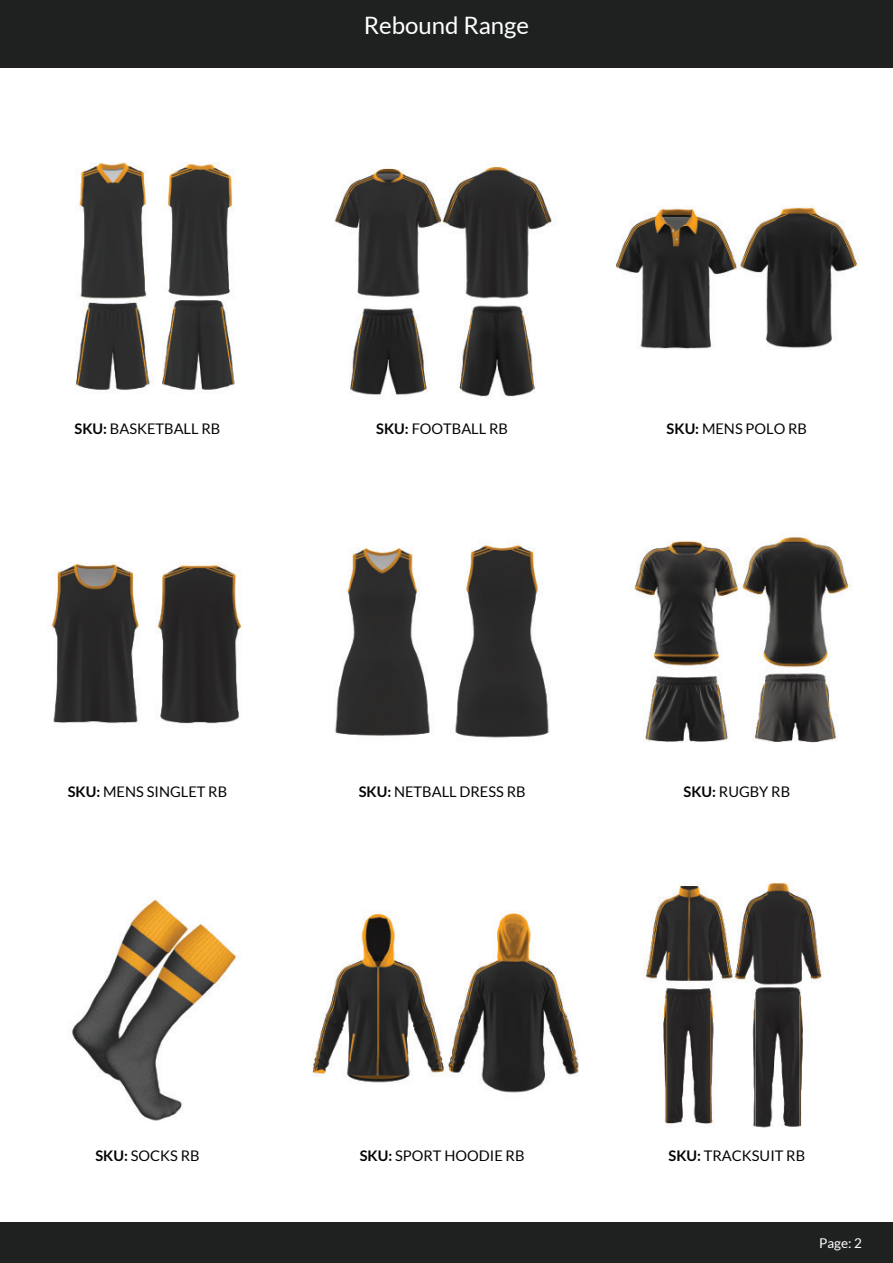
<style>
.page{position:relative;width:893px;height:1263px;background:#fff}
.page>*{position:absolute;margin:0;border:0;box-sizing:border-box;transform-origin:0 0}
.t1{font:24px "Lato";color:#fff}
.t2{font:14.7px "Lato";color:#040503}
.t3{font:13.5px "Lato";color:#fff}
.s1{font-weight:700}
</style>
<div class="page">
<img style="left:76px;top:162px;width:159px;height:228px">
<img style="left:334px;top:167px;width:220px;height:230px">
<img style="left:616px;top:205px;width:243px;height:144px">
<img style="left:51px;top:563px;width:191px;height:161px">
<img style="left:335px;top:544px;width:214px;height:194px">
<img style="left:632px;top:537px;width:218px;height:206px">
<img style="left:72px;top:899px;width:165px;height:222px">
<img style="left:312px;top:913px;width:267px;height:180px">
<img style="left:644px;top:883px;width:178px;height:245px">
<div style="left:0;top:0;width:893px;height:68px;background:#1f2020"></div>
<div style="left:0;top:1222px;width:893px;height:41px;background:#1f2020"></div>
<h1 class="t1" style="left:364px;top:12px;width:167px">Rebound Range</h1>
<p class="t2" style="left:75px;top:420px;width:147px"><span class="s1">SKU:</span> BASKETBALL RB</p>
<p class="t2" style="left:376px;top:420px;width:133px"><span class="s1">SKU:</span> FOOTBALL RB</p>
<p class="t2" style="left:667px;top:420px;width:142px"><span class="s1">SKU:</span> MENS POLO RB</p>
<p class="t2" style="left:68px;top:784px;width:161px"><span class="s1">SKU:</span> MENS SINGLET RB</p>
<p class="t2" style="left:359px;top:784px;width:168px"><span class="s1">SKU:</span> NETBALL DRESS RB</p>
<p class="t2" style="left:683px;top:784px;width:108px"><span class="s1">SKU:</span> RUGBY RB</p>
<p class="t2" style="left:95px;top:1147px;width:106px"><span class="s1">SKU:</span> SOCKS RB</p>
<p class="t2" style="left:360px;top:1147px;width:166px"><span class="s1">SKU:</span> SPORT HOODIE RB</p>
<p class="t2" style="left:668px;top:1147px;width:138px"><span class="s1">SKU:</span> TRACKSUIT RB</p>
<p class="t3" style="left:819px;top:1235px;width:44px">Page: 2</p>
</div>
